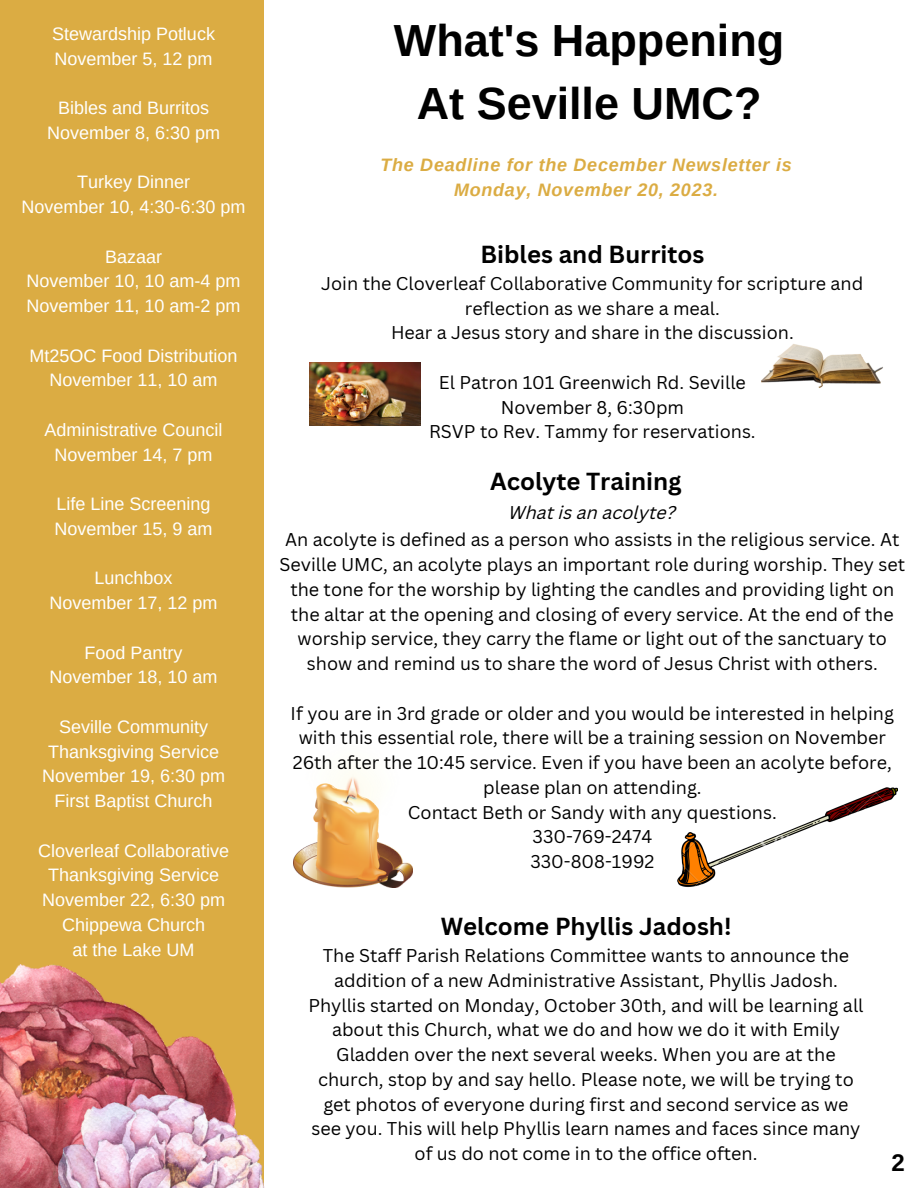
<style>
.page{position:relative;width:918px;height:1188px;background:#fff}
.page>*{position:absolute;margin:0;border:0;box-sizing:border-box;transform-origin:0 0}
.t1{font:700 45px "Arimo";color:#000}
.t2{font:700 27px "Arimo";color:#fff}
.t3{font:700 24px "Canva Sans";color:#000}
.t4{font:700 24px "Arimo";color:#000}
.t5{font:18px/24.8px "Canva Sans";color:#000;text-align:center}
.t6{font:18px/24.8px "Arimo";color:#fff;text-align:center}
.t7{font:italic 700 18px "Arimo";letter-spacing:.04em;color:#dbac43}
.t8{font:italic 18px "Canva Sans";color:#000}
</style>
<div class="page">
<div style="left:0;top:0;width:264px;height:1188px;background:#dbac43"></div>
<img style="left:309px;top:363px;width:112px;height:63px">
<img style="left:761px;top:344px;width:122px;height:44px">
<img style="left:0;top:965px;width:233px;height:223px">
<img style="left:49px;top:1094px;width:216px;height:94px">
<img style="left:294px;top:771px;width:119px;height:117px">
<img style="left:677px;top:788px;width:221px;height:99px">
<p class="t6" style="left:52px;top:21px;width:164px">Stewardship Potluck</p>
<p class="t6" style="left:55px;top:46px;width:159px">November 5, 12 pm</p>
<p class="t6" style="left:58px;top:95px;width:152px">Bibles and Burritos</p>
<p class="t6" style="left:47px;top:120px;width:174px">November 8, 6:30 pm</p>
<p class="t6" style="left:77px;top:170px;width:114px">Turkey Dinner</p>
<p class="t6" style="left:22px;top:194px;width:225px">November 10, 4:30-6:30 pm</p>
<p class="t6" style="left:105px;top:244px;width:59px">Bazaar</p>
<p class="t6" style="left:27px;top:269px;width:215px">November 10, 10 am-4 pm</p>
<p class="t6" style="left:27px;top:293px;width:215px">November 11, 10 am-2 pm</p>
<p class="t6" style="left:30px;top:343px;width:209px">Mt25OC Food Distribution</p>
<p class="t6" style="left:50px;top:368px;width:169px">November 11, 10 am</p>
<p class="t6" style="left:45px;top:417px;width:179px">Administrative Council</p>
<p class="t6" style="left:55px;top:442px;width:159px">November 14, 7 pm</p>
<p class="t6" style="left:57px;top:491px;width:156px">Life Line Screening</p>
<p class="t6" style="left:55px;top:516px;width:159px">November 15, 9 am</p>
<p class="t6" style="left:95px;top:566px;width:80px">Lunchbox</p>
<p class="t6" style="left:50px;top:590px;width:169px">November 17, 12 pm</p>
<p class="t6" style="left:85px;top:640px;width:99px">Food Pantry</p>
<p class="t6" style="left:50px;top:665px;width:169px">November 18, 10 am</p>
<p class="t6" style="left:48px;top:714px;width:172px">Seville Community<br>Thanksgiving Service</p>
<p class="t6" style="left:42px;top:764px;width:184px">November 19, 6:30 pm</p>
<p class="t6" style="left:55px;top:788px;width:159px">First Baptist Church</p>
<p class="t6" style="left:38px;top:838px;width:192px">Cloverleaf Collaborative</p>
<p class="t6" style="left:48px;top:863px;width:172px">Thanksgiving Service</p>
<p class="t6" style="left:42px;top:887px;width:184px">November 22, 6:30 pm</p>
<p class="t6" style="left:62px;top:912px;width:145px">Chippewa Church</p>
<p class="t6" style="left:73px;top:937px;width:123px">at the Lake UM</p>
<p class="t2" style="left:30px;top:22px;width:207px">Important Dates</p>
<p class="t1" style="left:394px;top:16px;width:392px">What's Happening</p>
<p class="t1" style="left:417px;top:79px;width:346px">At Seville UMC?</p>
<p class="t7" style="left:380px;top:155px;width:413px">The Deadline for the December Newsletter is</p>
<p class="t7" style="left:454px;top:180px;width:266px">Monday, November 20, 2023.</p>
<p class="t3" style="left:480px;top:237px;width:226px">Bibles and Burritos</p>
<p class="t5" style="left:321px;top:271px;width:544px">Join the Cloverleaf Collaborative Community for scripture and reflection as we share a meal.</p>
<p class="t5" style="left:391px;top:320px;width:404px">Hear a Jesus story and share in the discussion.</p>
<p class="t5" style="left:439px;top:370px;width:309px">El Patron 101 Greenwich Rd. Seville</p>
<p class="t5" style="left:501px;top:394px;width:185px">November 8, 6:30pm</p>
<p class="t5" style="left:429px;top:419px;width:328px">RSVP to Rev. Tammy for reservations.</p>
<p class="t3" style="left:490px;top:464px;width:193px">Acolyte Training</p>
<p class="t8" style="left:509px;top:506px;width:169px">What is an acolyte?</p>
<p class="t5" style="left:279px;top:527px;width:627px">An acolyte is defined as a person who assists in the religious service. At Seville UMC, an acolyte plays an important role during worship. They set the tone for the worship by lighting the candles and providing light on the altar at the opening and closing of every service. At the end of the worship service, they carry the flame or light out of the sanctuary to show and remind us to share the word of Jesus Christ with others.</p>
<p class="t5" style="left:291px;top:700px;width:605px">If you are in 3rd grade or older and you would be interested in helping with this essential role, there will be a training session on November 26th after the 10:45 service. Even if you have been an acolyte before, please plan on attending.</p>
<p class="t5" style="left:408px;top:799px;width:370px">Contact Beth or Sandy with any questions.</p>
<p class="t5" style="left:533px;top:824px;width:121px">330-769-2474</p>
<p class="t5" style="left:530px;top:849px;width:126px">330-808-1992</p>
<p class="t3" style="left:441px;top:909px;width:292px">Welcome Phyllis Jadosh!</p>
<p class="t5" style="left:308px;top:943px;width:557px">The Staff Parish Relations Committee wants to announce the addition of a new Administrative Assistant, Phyllis Jadosh.<br>Phyllis started on Monday, October 30th, and will be learning all about this Church, what we do and how we do it with Emily Gladden over the next several weeks. When you are at the church, stop by and say hello. Please note, we will be trying to get photos of everyone during first and second service as we see you. This will help Phyllis learn names and faces since many of us do not come in to the office often.</p>
<p class="t4" style="left:891px;top:1149px;width:15px">2</p>
</div>
